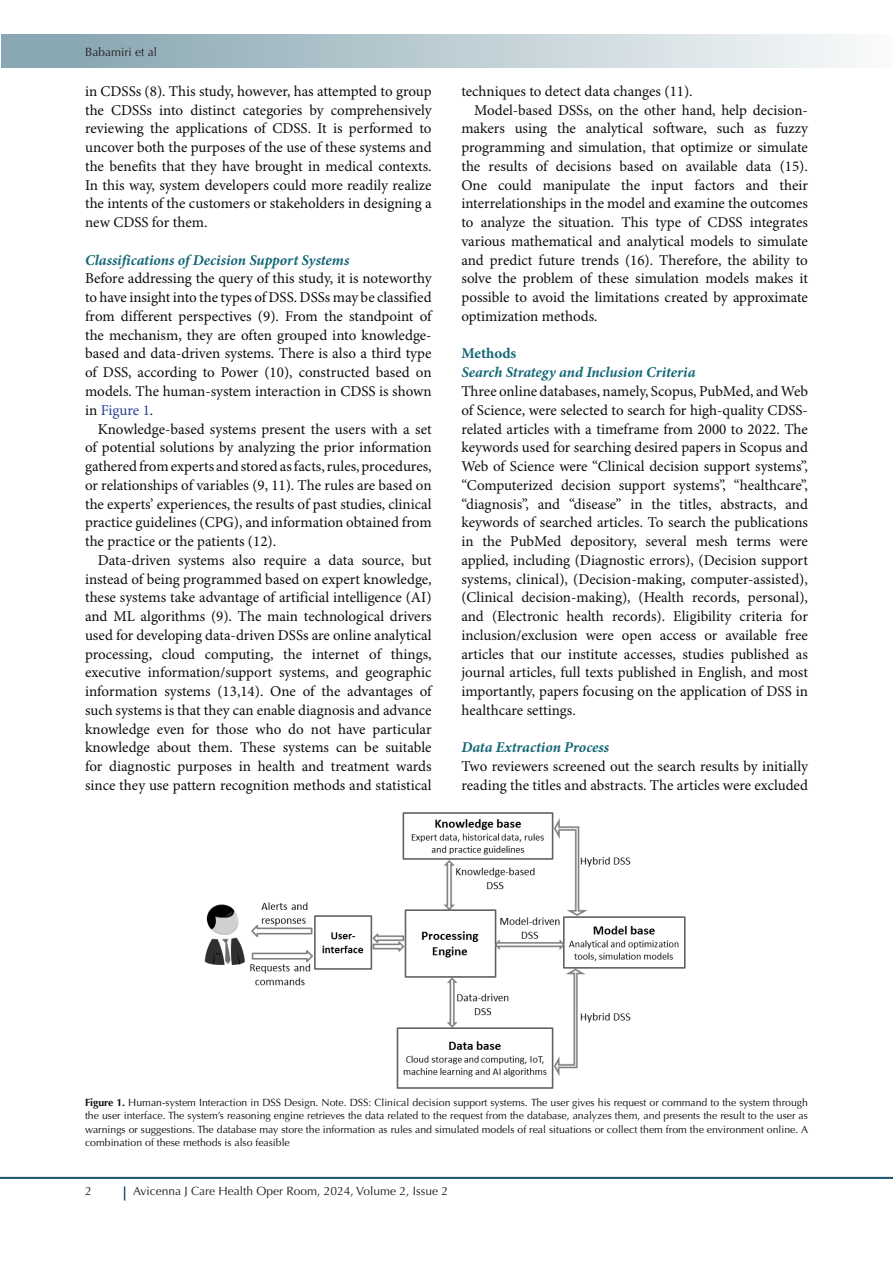
<style>
.page{position:relative;width:893px;height:1263px;background:#fff}
.page>*{position:absolute;margin:0;border:0;box-sizing:border-box;transform-origin:0 0}
.t1{font:15px/18.8px "Minion Pro";color:#0d0d0d;text-align:justify}
.t2{font:italic 700 15px "Minion Pro";letter-spacing:-.005em;color:#136776}
.t3{font:700 15px "Minion Pro";color:#136776}
.t4{font:12px "Optima LT Std";color:#231f20}
.t5{font:10.5px/13.5px "Optima LT Std";color:#0d0d0d;text-align:justify}
.s1{color:#253f8e}
.s2{font-weight:700}
</style>
<div class="page">
<hr style="left:0;top:1177px;width:893px;height:2px;background:#1f556c">
<div style="left:1px;top:35px;width:892px;height:33px;background:linear-gradient(to right,#81a1ac,#f9fbfb)"></div>
<svg style="left:124px;top:1186px;width:1px;height:14px"></svg>
<img style="left:204px;top:812px;width:482px;height:277px">
<p class="t4" style="left:85px;top:45px;width:74px">Babamiri et al</p>
<p class="t1" style="left:85px;top:82px;width:348px">in CDSSs (8). This study, however, has attempted to group the CDSSs into distinct categories by comprehensively reviewing the applications of CDSS. It is performed to uncover both the purposes of the use of these systems and the benefits that they have brought in medical contexts.<br>In this way, system developers could more readily realize the intents of the customers or stakeholders in designing a new CDSS for them.</p>
<p class="t2" style="left:85px;top:249px;width:266px">Classifications of Decision Support Systems</p>
<p class="t1" style="left:85px;top:270px;width:348px">Before addressing the query of this study, it is noteworthy to have insight into the types of DSS. DSSs may be classified from different perspectives (9). From the standpoint of the mechanism, they are often grouped into knowledge&shy;based and data-driven systems. There is also a third type of DSS, according to Power (10), constructed based on models. The human-system interaction in CDSS is shown in <span class="s1">Figure 1</span>.</p>
<p class="t1" style="left:85px;top:420px;width:348px;text-indent:13px">Knowledge-based systems present the users with a set of potential solutions by analyzing the prior information gathered from experts and stored as facts, rules, procedures, or relationships of variables (9, 11). The rules are based on the experts’ experiences, the results of past studies, clinical practice guidelines (CPG), and information obtained from the practice or the patients (12).</p>
<p class="t1" style="left:85px;top:551px;width:348px;text-indent:13px">Data-driven systems also require a data source, but instead of being programmed based on expert knowledge, these systems take advantage of artificial intelligence (AI) and ML algorithms (9). The main technological drivers used for developing data-driven DSSs are online analytical processing, cloud computing, the internet of things, executive information/support systems, and geographic information systems (13,14). One of the advantages of such systems is that they can enable diagnosis and advance knowledge even for those who do not have particular knowledge about them. These systems can be suitable for diagnostic purposes in health and treatment wards since they use pattern recognition methods and statistical</p>
<p class="t1" style="left:461px;top:82px;width:233px">techniques to detect data changes (11).</p>
<p class="t1" style="left:461px;top:101px;width:348px;text-indent:13px">Model-based DSSs, on the other hand, help decision&shy;makers using the analytical software, such as fuzzy programming and simulation, that optimize or simulate the results of decisions based on available data (15).<br>One could manipulate the input factors and their interrelationships in the model and examine the outcomes to analyze the situation. This type of CDSS integrates various mathematical and analytical models to simulate and predict future trends (16). Therefore, the ability to solve the problem of these simulation models makes it possible to avoid the limitations created by approximate optimization methods.</p>
<p class="t3" style="left:461px;top:343px;width:56px">Methods</p>
<p class="t2" style="left:461px;top:362px;width:236px">Search Strategy and Inclusion Criteria</p>
<p class="t1" style="left:461px;top:382px;width:348px">Three online databases, namely, Scopus, PubMed, and Web of Science, were selected to search for high-quality CDSS&shy;related articles with a timeframe from 2000 to 2022. The keywords used for searching desired papers in Scopus and Web of Science were “Clinical decision support systems”, “Computerized decision support systems”, “healthcare”, “diagnosis”, and “disease” in the titles, abstracts, and keywords of searched articles. To search the publications in the PubMed depository, several mesh terms were applied, including (Diagnostic errors), (Decision support systems, clinical), (Decision-making, computer-assisted), (Clinical decision-making), (Health records, personal), and (Electronic health records). Eligibility criteria for inclusion/exclusion were open access or available free articles that our institute accesses, studies published as journal articles, full texts published in English, and most importantly, papers focusing on the application of DSS in healthcare settings.</p>
<p class="t2" style="left:461px;top:737px;width:149px">Data Extraction Process</p>
<p class="t1" style="left:461px;top:757px;width:348px">Two reviewers screened out the search results by initially reading the titles and abstracts. The articles were excluded</p>
<p class="t5" style="left:85px;top:1095px;width:724px"><span class="s2">Figure 1.</span> Human-system Interaction in DSS Design. Note. DSS: Clinical decision support systems. The user gives his request or command to the system through the user interface. The system’s reasoning engine retrieves the data related to the request from the database, analyzes them, and presents the result to the user as warnings or suggestions. The database may store the information as rules and simulated models of real situations or collect them from the environment online. A combination of these methods is also feasible</p>
<p class="t4" style="left:85px;top:1184px;width:8px">2</p>
<p class="t4" style="left:133px;top:1184px;width:317px">Avicenna J Care Health Oper Room, 2024, Volume 2, Issue 2</p>
</div>
